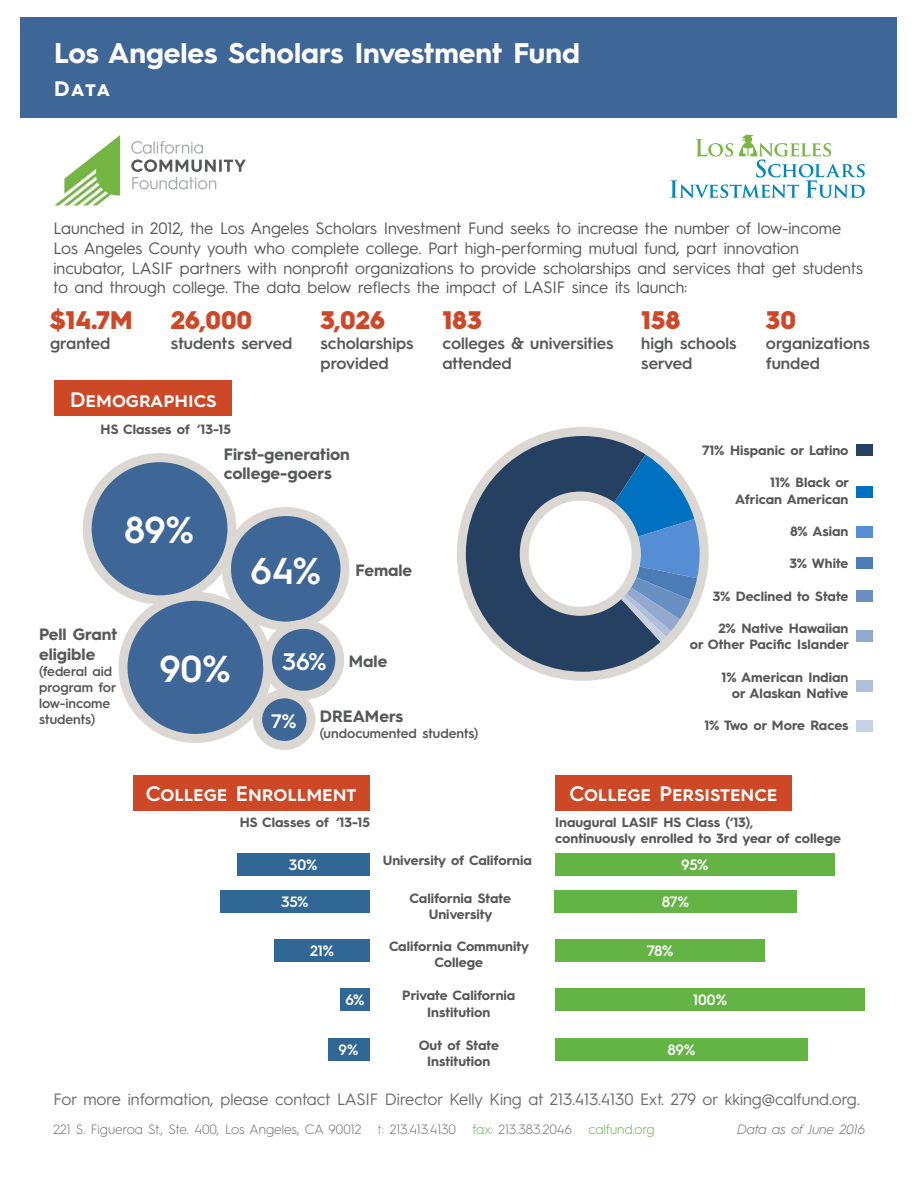
<style>
.page{position:relative;width:918px;height:1188px;background:#fff}
.page>*{position:absolute;margin:0;border:0;box-sizing:border-box;transform-origin:0 0}
.t1{font:600 37.5px "Hurme Geometric Sans 3";color:#fff}
.t2{font:700 28.5px "Hurme Geometric Sans 3";color:#fff}
.t3{font:900 25.5px "Hurme Geometric Sans 3";color:#cd4827}
.t4{font:600 24px "Hurme Geometric Sans 3";color:#fff}
.t5{font:600 21px "Hurme Geometric Sans 3";color:#fff}
.t6{font:700 21px "Hurme Geometric Sans 3";color:#fff}
.t7{font:600 19.5px "Hurme Geometric Sans 3";color:#fff}
.t8{font:16.5px/19.8px "Hurme Geometric Sans 3";color:#57585a}
.t9{font:600 16.5px/19.8px "Hurme Geometric Sans 3";color:#57585a}
.t10{font:16.5px "Hurme Geometric Sans 3";color:#6c6d70}
.t11{font:700 16.5px/19.8px "Hurme Geometric Sans 3";color:#57585a}
.t12{font:600 15px "Hurme Geometric Sans 3";letter-spacing:-.01em;color:#fff}
.t13{font:700 13.5px/16.2px "Hurme Geometric Sans 3";color:#57585a;text-align:center}
.t14{font:300 13.5px "Hurme Geometric Sans 3";color:#6c6d70}
.t15{font:600 13.5px/16.2px "Hurme Geometric Sans 3";color:#57585a}
.t16{font:italic 300 13.5px "Hurme Geometric Sans 3";color:#6c6d70}
.s1{color:#63b345}
</style>
<div class="page">
<svg style="left:457px;top:427px;width:205px;height:253px"></svg>
<svg style="left:613px;top:454px;width:86px;height:189px"></svg>
<div style="left:520px;top:492px;width:121px;height:124px;border:9px solid #dbd7d2;border-radius:50%"></div>
<div style="left:457px;top:427px;width:252px;height:254px;border:9px solid #dbd7d2;border-radius:50%"></div>
<div style="left:55px;top:381px;width:177px;height:35px;background:#cd4827"></div>
<div style="left:133px;top:775px;width:236px;height:35px;background:#cd4827"></div>
<div style="left:237px;top:853px;width:132px;height:22px;background:#316794"></div>
<div style="left:220px;top:890px;width:149px;height:22px;background:#316794"></div>
<div style="left:274px;top:939px;width:96px;height:22px;background:#316794"></div>
<div style="left:328px;top:1038px;width:41px;height:22px;background:#316794"></div>
<div style="left:340px;top:989px;width:30px;height:22px;background:#316794"></div>
<div style="left:856px;top:444px;width:16px;height:12px;background:#264061"></div>
<div style="left:856px;top:486px;width:16px;height:12px;background:#0071c1"></div>
<div style="left:856px;top:526px;width:16px;height:12px;background:#558ed5"></div>
<div style="left:856px;top:557px;width:16px;height:12px;background:#4c7cb6"></div>
<div style="left:856px;top:590px;width:16px;height:11px;background:#6a8fc3"></div>
<div style="left:856px;top:630px;width:16px;height:12px;background:#93a9cf"></div>
<div style="left:856px;top:680px;width:16px;height:12px;background:#afbed9"></div>
<div style="left:856px;top:720px;width:16px;height:12px;background:#c8d1e4"></div>
<div style="left:555px;top:853px;width:280px;height:22px;background:#63b345"></div>
<div style="left:554px;top:890px;width:243px;height:22px;background:#63b345"></div>
<div style="left:555px;top:939px;width:210px;height:22px;background:#63b345"></div>
<div style="left:555px;top:1038px;width:252px;height:22px;background:#63b345"></div>
<div style="left:555px;top:989px;width:310px;height:22px;background:#63b345"></div>
<div style="left:555px;top:775px;width:237px;height:36px;background:#cd4827"></div>
<svg style="left:55px;top:135px;width:65px;height:70px"></svg>
<svg style="left:131px;top:141px;width:115px;height:48px"></svg>
<div style="left:21px;top:17px;width:876px;height:100px;background:#3e6697"></div>
<svg style="left:670px;top:135px;width:195px;height:63px"></svg>
<div style="left:87px;top:458px;width:145px;height:142px;background:#3e6697;border-radius:50%"></div>
<div style="left:83px;top:453px;width:153px;height:151px;border:9px solid #dbd7d2;border-radius:50%"></div>
<svg style="left:258px;top:694px;width:53px;height:51px;fill:#3e6697"></svg>
<div style="left:253px;top:689px;width:63px;height:61px;border:9px solid #dbd7d2;border-radius:50%"></div>
<div style="left:227px;top:512px;width:118px;height:114px;background:#3e6697;border-radius:50%"></div>
<div style="left:222px;top:507px;width:127px;height:124px;border:9px solid #dbd7d2;border-radius:50%"></div>
<div style="left:123px;top:596px;width:145px;height:142px;background:#3e6697;border-radius:50%"></div>
<div style="left:119px;top:592px;width:153px;height:151px;border:9px solid #dbd7d2;border-radius:50%"></div>
<div style="left:268px;top:624px;width:72px;height:71px;background:#3e6697;border-radius:50%"></div>
<div style="left:263px;top:620px;width:81px;height:80px;border:9px solid #dbd7d2;border-radius:50%"></div>
<p class="t2" style="left:54px;top:33px;width:527px">Los Angeles Scholars Investment Fund</p>
<p class="t6" style="left:54px;top:73px;width:57px">Data</p>
<p class="t8" style="left:53px;top:217px;width:811px">Launched in 2012, the Los Angeles Scholars Investment Fund seeks to increase the number of low-income Los Angeles County youth who complete college. Part high-performing mutual fund, part innovation incubator, LASIF partners with nonprofit organizations to provide scholarships and services that get students to and through college. The data below reflects the impact of LASIF since its launch:</p>
<p class="t3" style="left:50px;top:302px;width:84px">$14.7M</p>
<p class="t9" style="left:50px;top:332px;width:62px">granted</p>
<p class="t3" style="left:171px;top:302px;width:83px">26,000</p>
<p class="t9" style="left:171px;top:332px;width:123px">students served</p>
<p class="t5" style="left:70px;top:385px;width:148px">Demographics</p>
<p class="t13" style="left:101px;top:421px;width:132px">HS Classes of ‘13-15</p>
<p class="t3" style="left:321px;top:302px;width:66px">3,026</p>
<p class="t9" style="left:321px;top:332px;width:95px">scholarships</p>
<p class="t9" style="left:321px;top:352px;width:70px">provided</p>
<p class="t1" style="left:124px;top:504px;width:71px">89%</p>
<p class="t11" style="left:224px;top:443px;width:128px">First-generation college-goers</p>
<p class="t1" style="left:250px;top:544px;width:72px">64%</p>
<p class="t11" style="left:356px;top:559px;width:58px">Female</p>
<p class="t3" style="left:442px;top:302px;width:41px">183</p>
<p class="t9" style="left:442px;top:332px;width:173px">colleges &amp; universities attended</p>
<p class="t11" style="left:39px;top:623px;width:80px">Pell Grant</p>
<p class="t11" style="left:39px;top:643px;width:58px">eligible</p>
<p class="t15" style="left:39px;top:662px;width:79px">(federal aid program for low-income students)</p>
<p class="t1" style="left:159px;top:642px;width:73px">90%</p>
<p class="t4" style="left:283px;top:644px;width:45px">36%</p>
<p class="t11" style="left:349px;top:650px;width:40px">Male</p>
<p class="t7" style="left:271px;top:708px;width:27px">7%</p>
<p class="t11" style="left:320px;top:706px;width:85px">DREAMers</p>
<p class="t15" style="left:320px;top:725px;width:160px">(undocumented students)</p>
<p class="t3" style="left:641px;top:302px;width:41px">158</p>
<p class="t9" style="left:641px;top:332px;width:97px">high schools</p>
<p class="t9" style="left:641px;top:352px;width:53px">served</p>
<p class="t3" style="left:766px;top:302px;width:32px">30</p>
<p class="t9" style="left:766px;top:332px;width:105px">organizations</p>
<p class="t9" style="left:766px;top:352px;width:56px">funded</p>
<p class="t13" style="left:702px;top:441px;width:148px">71% Hispanic or Latino</p>
<p class="t13" style="left:770px;top:474px;width:80px">11% Black or</p>
<p class="t13" style="left:735px;top:490px;width:115px">African American</p>
<p class="t13" style="left:790px;top:522px;width:60px">8% Asian</p>
<p class="t13" style="left:789px;top:555px;width:60px">3% White</p>
<p class="t13" style="left:713px;top:587px;width:137px">3% Declined to State</p>
<p class="t13" style="left:718px;top:619px;width:132px">2% Native Hawaiian</p>
<p class="t13" style="left:690px;top:636px;width:161px">or Other Pacific Islander</p>
<p class="t13" style="left:721px;top:668px;width:128px">1% American Indian</p>
<p class="t13" style="left:732px;top:684px;width:118px">or Alaskan Native</p>
<p class="t13" style="left:704px;top:717px;width:146px">1% Two or More Races</p>
<p class="t5" style="left:146px;top:779px;width:212px">College Enrollment</p>
<p class="t13" style="left:240px;top:813px;width:132px">HS Classes of ‘13-15</p>
<p class="t12" style="left:289px;top:854px;width:30px">30%</p>
<p class="t12" style="left:281px;top:891px;width:29px">35%</p>
<p class="t12" style="left:310px;top:940px;width:26px">21%</p>
<p class="t12" style="left:345px;top:989px;width:20px">6%</p>
<p class="t12" style="left:339px;top:1039px;width:21px">9%</p>
<p class="t13" style="left:383px;top:851px;width:151px">University of California</p>
<p class="t13" style="left:410px;top:889px;width:103px">California State</p>
<p class="t13" style="left:429px;top:905px;width:65px">University</p>
<p class="t13" style="left:389px;top:937px;width:142px">California Community<br>College</p>
<p class="t13" style="left:402px;top:987px;width:115px">Private California</p>
<p class="t13" style="left:427px;top:1003px;width:65px">Institution</p>
<p class="t13" style="left:419px;top:1036px;width:82px">Out of State</p>
<p class="t13" style="left:427px;top:1052px;width:65px">Institution</p>
<p class="t5" style="left:570px;top:779px;width:209px">College Persistence</p>
<p class="t13" style="left:555px;top:813px;width:200px">Inaugural LASIF HS Class (‘13),</p>
<p class="t13" style="left:555px;top:829px;width:287px">continuously enrolled to 3rd year of college</p>
<p class="t12" style="left:681px;top:854px;width:29px">95%</p>
<p class="t12" style="left:662px;top:891px;width:29px">87%</p>
<p class="t12" style="left:647px;top:940px;width:28px">78%</p>
<p class="t12" style="left:693px;top:989px;width:35px">100%</p>
<p class="t12" style="left:667px;top:1039px;width:29px">89%</p>
<p class="t10" style="left:53px;top:1088px;width:808px">For more information, please contact LASIF Director Kelly King at 213.413.4130 Ext. 279 or kking@calfund.org.</p>
<p class="t14" style="left:53px;top:1120px;width:603px">221 S. Figueroa St., Ste. 400, Los Angeles, CA 90012 <span class="s1">t:</span> 213.413.4130 <span class="s1">fax</span>: 213.383.2046 <span class="s1">calfund.org</span></p>
<p class="t16" style="left:737px;top:1120px;width:130px">Data as of June 2016</p>
</div>
